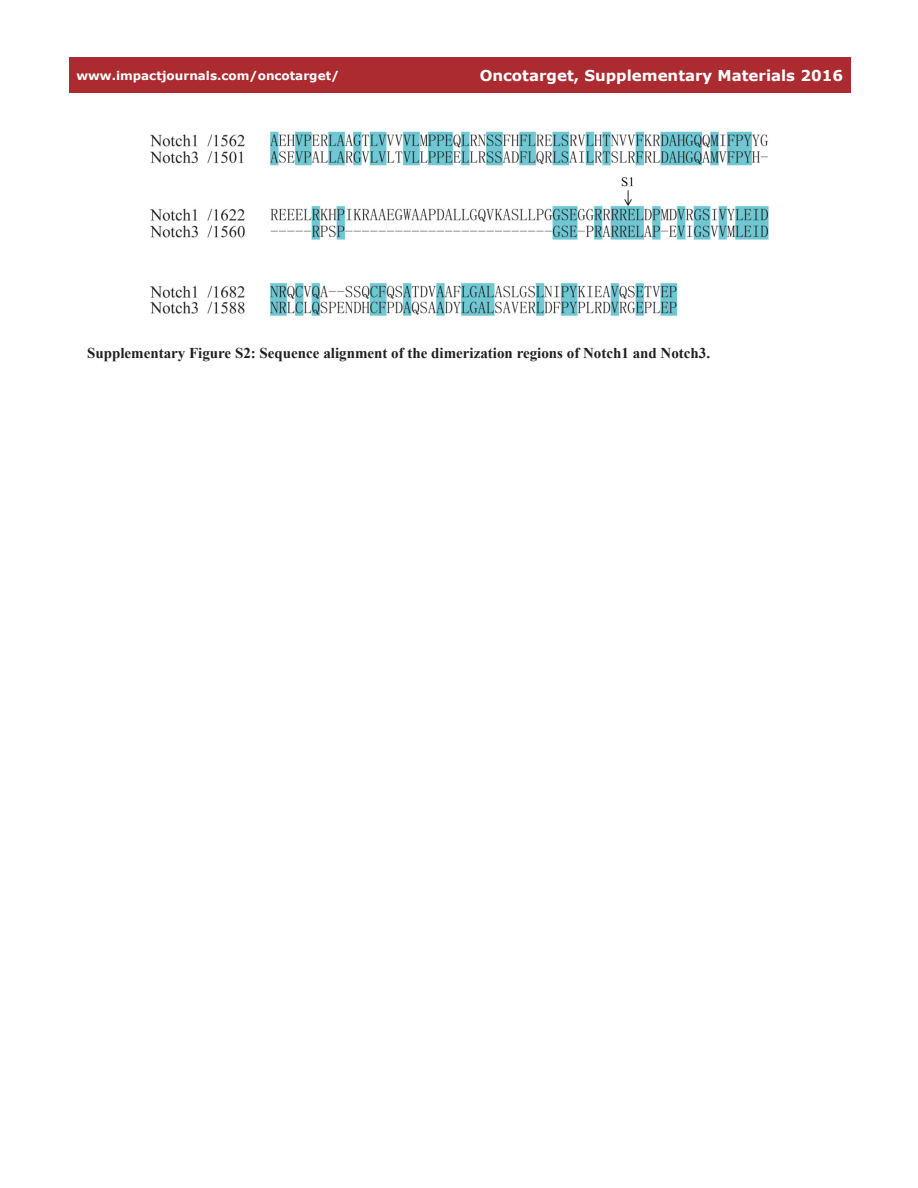
<style>
.page{position:relative;width:918px;height:1188px;background:#fff}
.page>*{position:absolute;margin:0;border:0;box-sizing:border-box;transform-origin:0 0}
.t1{font:700 15px "Times New Roman";color:#231f20}
.t2{font:700 15px "Verdana";color:#fff}
.t3{font:700 12px "Verdana";color:#fff}
</style>
<div class="page">
<div style="left:69px;top:57px;width:781px;height:36px;background:#ac2b31"></div>
<img style="left:150px;top:131px;width:619px;height:185px">
<p class="t3" style="left:76px;top:67px;width:264px">www.impactjournals.com/oncotarget/</p>
<p class="t2" style="left:480px;top:65px;width:365px">Oncotarget, Supplementary Materials 2016</p>
<p class="t1" style="left:87px;top:343px;width:625px">Supplementary Figure S2: Sequence alignment of the dimerization regions of Notch1 and Notch3.</p>
</div>
